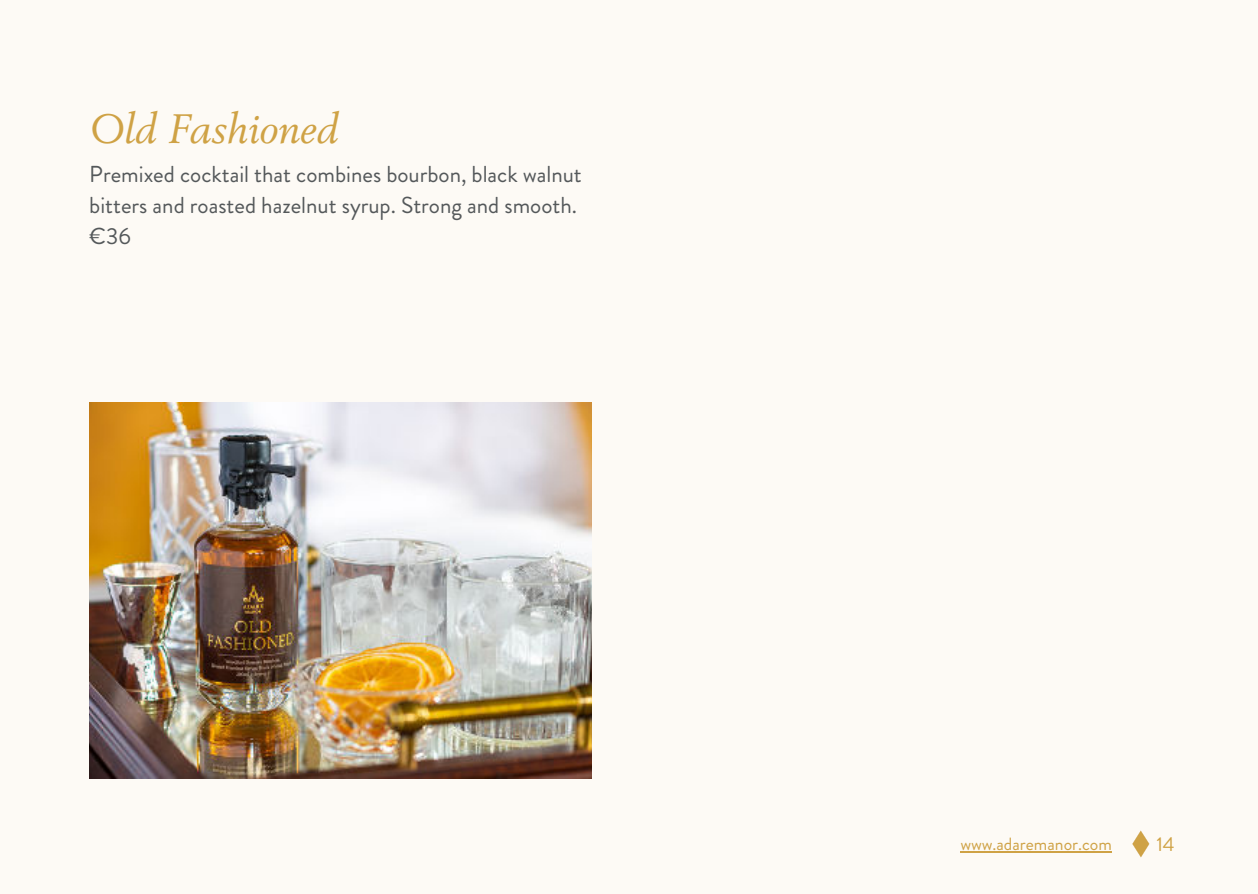
<style>
.page{position:relative;width:1258px;height:894px;background:#fff}
.page>*{position:absolute;margin:0;border:0;box-sizing:border-box;transform-origin:0 0}
.t1{font:italic 40.5px "Berling LT Std";color:#cfa245}
.t2{font:23.1px/30.6px "Brandon Grotesque";color:#54585a}
.t3{font:20.1px "Brandon Grotesque";color:#cfa245}
.t4{font:17.7px "Brandon Grotesque";color:#cfa245}
</style>
<div class="page">
<div style="left:0;top:0;width:1258px;height:893px;background:#fdfaf5"></div>
<svg style="left:1132px;top:830px;width:17px;height:27px"></svg>
<img style="left:89px;top:402px;width:502px;height:376px">
<hr style="left:960px;top:851px;width:152px;height:1px;background:#cfa245">
<h1 class="t1" style="left:89px;top:105px;width:251px">Old Fashioned</h1>
<p class="t2" style="left:89px;top:159px;width:494px">Premixed cocktail that combines bourbon, black walnut bitters and roasted hazelnut syrup. Strong and smooth. €36</p>
<p class="t4" style="left:960px;top:831px;width:153px">www.adaremanor.com</p>
<p class="t3" style="left:1156px;top:829px;width:20px">14</p>
</div>
